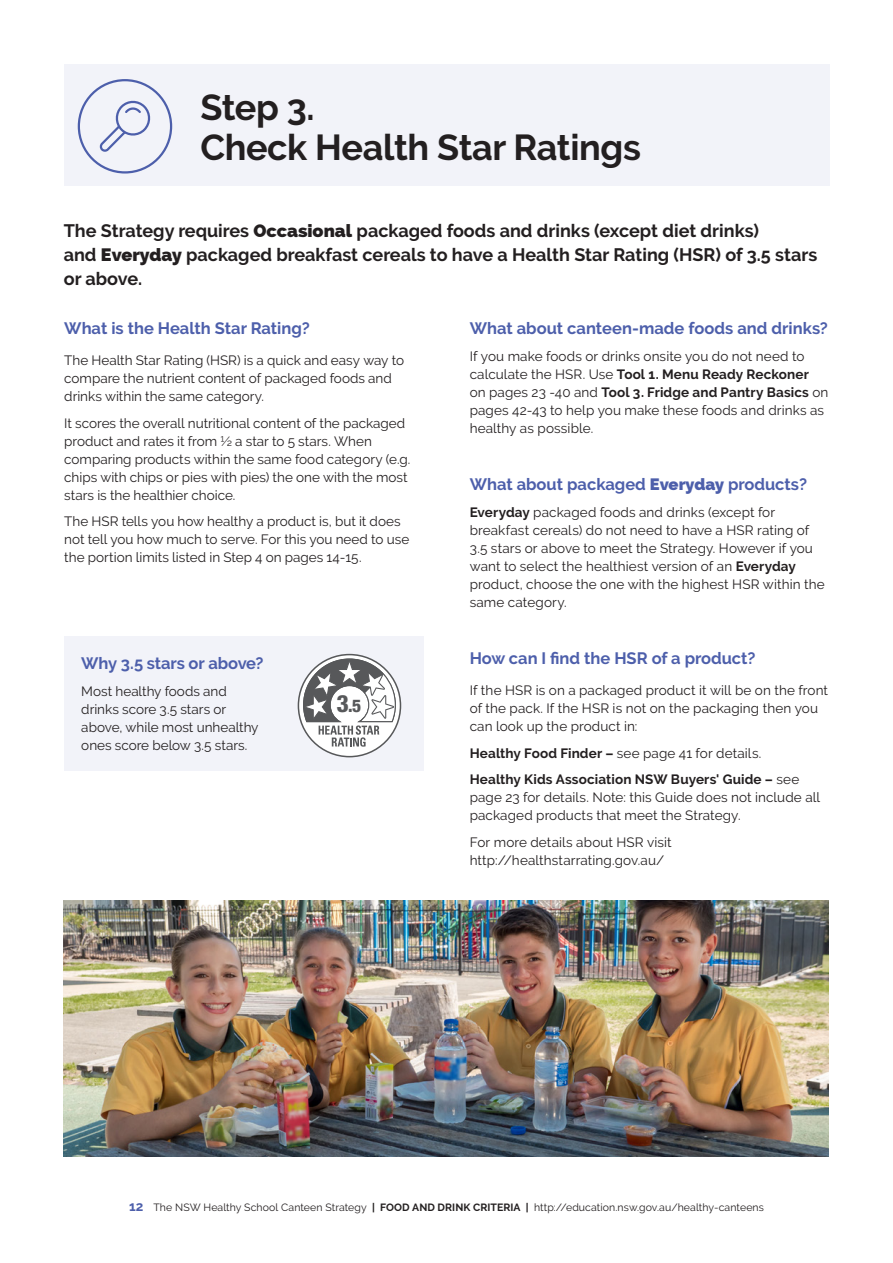
<style>
.page{position:relative;width:893px;height:1263px;background:#fff}
.page>*{position:absolute;margin:0;border:0;box-sizing:border-box;transform-origin:0 0}
.t1{font:700 36px/40.5px "Raleway";letter-spacing:-.01em;color:#231f20}
.t2{font:700 18px/24px "Raleway";color:#231f20}
.t3{font:800 condensed 17.55px "Helvetica Neue LT Std";color:#57585a}
.t4{font:700 16.5px "Raleway";color:#4d5fab}
.t5{font:13.5px/18px "Raleway";color:#231f20}
.t6{font:10.5px "Raleway";letter-spacing:.01em;color:#231f20}
.s1{font-weight:800}
.s2{font-weight:700}
.s3{font-size:23.85px}
.s4{font-weight:700;font-size:13.5px;color:#4d5fab}
</style>
<div class="page">
<div style="left:64px;top:65px;width:766px;height:121px;background:#f2f3f9"></div>
<div style="left:64px;top:637px;width:360px;height:134px;background:#f2f3f9"></div>
<div style="left:78px;top:79px;width:94px;height:95px;border:2px solid #4d5fab;border-radius:50%"></div>
<svg style="left:298px;top:654px;width:102px;height:103px"></svg>
<div style="left:298px;top:654px;width:103px;height:103px;border:2px solid #57585a;border-radius:50%"></div>
<svg style="left:303px;top:658px;width:95px;height:89px"></svg>
<img style="left:64px;top:901px;width:765px;height:256px">
<svg style="left:99px;top:100px;width:52px;height:52px"></svg>
<p class="t1" style="left:200px;top:87px;width:442px">Step 3.<br>Check Health Star Ratings</p>
<p class="t2" style="left:64px;top:218px;width:755px">The Strategy requires <span class="s1">Occasional</span> packaged foods and drinks (except diet drinks)<br>and <span class="s1">Everyday</span> packaged breakfast cereals to have a Health Star Rating (HSR) of 3.5 stars or above.</p>
<p class="t4" style="left:64px;top:319px;width:247px">What is the Health Star Rating?</p>
<p class="t5" style="left:64px;top:351px;width:341px">The Health Star Rating (HSR) is a quick and easy way to compare the nutrient content of packaged foods and drinks within the same category.</p>
<p class="t5" style="left:64px;top:414px;width:348px">It scores the overall nutritional content of the packaged product and rates it from ½ a star to 5 stars. When comparing products within the same food category (e.g. chips with chips or pies with pies) the one with the most stars is the healthier choice.</p>
<p class="t5" style="left:64px;top:512px;width:346px">The HSR tells you how healthy a product is, but it does not tell you how much to serve. For this you need to use the portion limits listed in Step 4 on pages 14-15.</p>
<p class="t4" style="left:470px;top:319px;width:360px">What about canteen-made foods and drinks?</p>
<p class="t5" style="left:470px;top:347px;width:360px">If you make foods or drinks onsite you do not need to calculate the HSR. Use <span class="s2">Tool 1. Menu Ready Reckoner<br></span>on pages 23 -40 and <span class="s2">Tool 3. Fridge and Pantry Basics</span> on pages 42-43 to help you make these foods and drinks as healthy as possible.</p>
<p class="t4" style="left:470px;top:475px;width:339px">What about packaged <span class="s1">Everyday</span> products?</p>
<p class="t5" style="left:470px;top:503px;width:356px"><span class="s2">Everyday</span> packaged foods and drinks (except for breakfast cereals) do not need to have a HSR rating of 3.5 stars or above to meet the Strategy. However if you want to select the healthiest version of an <span class="s2">Everyday </span>product, choose the one with the highest HSR within the same category.</p>
<p class="t4" style="left:81px;top:654px;width:184px">Why 3.5 stars or above?</p>
<p class="t5" style="left:81px;top:682px;width:179px">Most healthy foods and drinks score 3.5 stars or above, while most unhealthy ones score below 3.5 stars.</p>
<p class="t3" style="left:336px;top:695px;width:26px"><span class="s3">3</span>.5</p>
<p class="t4" style="left:470px;top:649px;width:287px">How can I find the HSR of a product?</p>
<p class="t5" style="left:470px;top:681px;width:360px">If the HSR is on a packaged product it will be on the front of the pack. If the HSR is not on the packaging then you can look up the product in:</p>
<p class="t5" style="left:470px;top:744px;width:293px"><span class="s2">Healthy Food Finder –</span> see page 41 for details.</p>
<p class="t5" style="left:470px;top:770px;width:352px"><span class="s2">Healthy Kids Association NSW Buyers' Guide –</span> see page 23 for details. Note: this Guide does not include all packaged products that meet the Strategy.</p>
<p class="t5" style="left:470px;top:833px;width:204px">For more details about HSR visit http://healthstarrating.gov.au/</p>
<p class="t6" style="left:129px;top:1201px;width:636px"><span class="s4">12</span> The NSW Healthy School Canteen Strategy <span class="s2">| FOOD AND DRINK CRITERIA |</span> http://education.nsw.gov.au/healthy-canteens</p>
</div>
